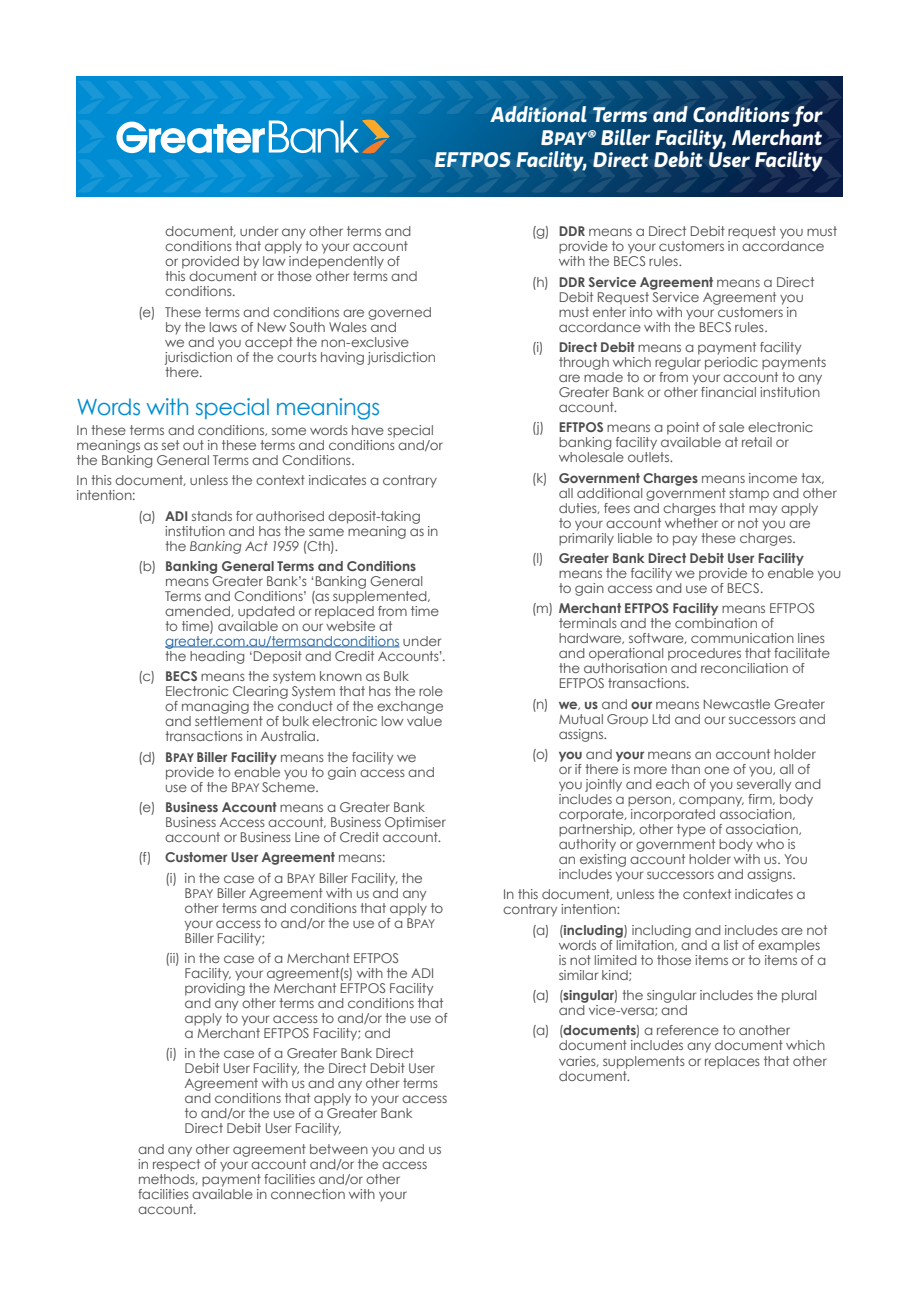
<style>
.page{position:relative;width:919px;height:1289px;background:#fff}
.page>*{position:absolute;margin:0;border:0;box-sizing:border-box;transform-origin:0 0}
.Heading{font:22.5px "Century Gothic";letter-spacing:-.015em;color:#008cd2}
.t1{font:italic 600 21px/22.5px "Gloriola";letter-spacing:-.005em;color:#fff;text-align:right}
.Body_Copy{font:13.5px/15px "Century Gothic";letter-spacing:-.005em;color:#4b4c4d}
.Body_Copy-2{font:700 13.5px "Century Gothic";letter-spacing:-.005em;color:#4b4c4d}
.s1{font-size:18px}
.s2{font-weight:700}
.s3{font-style:italic}
.s4{color:#175d9e}
.s5{font-weight:700;font-size:12px}
.s6{font-size:12px}
.s7{font-weight:400}
</style>
<div class="page">
<svg style="left:76px;top:77px;width:766px;height:119px;background:#025387"></svg>
<svg style="left:814px;top:120px;width:27px;height:33px"></svg>
<svg style="left:77px;top:159px;width:764px;height:34px;background:#0b6195"></svg>
<svg style="left:77px;top:80px;width:764px;height:34px;background:#0a6aa1"></svg>
<svg style="left:77px;top:120px;width:28px;height:33px"></svg>
<svg style="left:116px;top:120px;width:301px;height:33px"></svg>
<hr style="left:165px;top:646px;width:234px;height:1px;background:#175d9e">
<h2 class="t1" style="left:435px;top:104px;width:389px">Additional Terms and Conditions for<br>B<span class="s1">PAY</span>® Biller Facility, Merchant<br>EFTPOS Facility, Direct Debit User Facility</h2>
<p class="Body_Copy" style="left:165px;top:224px;width:254px">document, under any other terms and conditions that apply to your account or provided by law independently of this document or those other terms and conditions.</p>
<p class="Body_Copy" style="left:165px;top:304px;width:272px;text-indent:-27px">(e) These terms and conditions are governed by the laws of New South Wales and<br>we and you accept the non-exclusive jurisdiction of the courts having jurisdiction there.</p>
<p class="Heading" style="left:77px;top:390px;width:305px">Words with special meanings</p>
<p class="Body_Copy" style="left:77px;top:422px;width:367px">In these terms and conditions, some words have special meanings as set out in these terms and conditions and/or the Banking General Terms and Conditions.</p>
<p class="Body_Copy" style="left:77px;top:472px;width:362px">In this document, unless the context indicates a contrary intention:</p>
<p class="Body_Copy" style="left:165px;top:508px;width:275px;text-indent:-27px">(a) <span class="s2">ADI</span> stands for authorised deposit-taking institution and has the same meaning as in the <span class="s3">Banking Act 1959</span> (Cth).</p>
<p class="Body_Copy" style="left:165px;top:558px;width:282px;text-indent:-27px">(b) <span class="s2">Banking General Terms and Conditions </span>means Greater Bank’s ‘Banking General Terms and Conditions’ (as supplemented, amended, updated or replaced from time to time) available on our website at <span class="s4">greater.com.au/termsandconditions</span> under the heading ‘Deposit and Credit Accounts’.</p>
<p class="Body_Copy" style="left:165px;top:668px;width:280px;text-indent:-27px">(c) <span class="s2">BECS</span> means the system known as Bulk Electronic Clearing System that has the role of managing the conduct of the exchange and settlement of bulk electronic low value transactions in Australia.</p>
<p class="Body_Copy" style="left:165px;top:749px;width:271px;text-indent:-27px">(d) <span class="s2">B</span><span class="s5">PAY</span> <span class="s2">Biller Facility</span> means the facility we provide to enable you to gain access and use of the B<span class="s6">PAY</span> Scheme.</p>
<p class="Body_Copy" style="left:165px;top:799px;width:282px;text-indent:-27px">(e) <span class="s2">Business Account</span> means a Greater Bank<br>Business Access account, Business Optimiser account or Business Line of Credit account.</p>
<p class="Body_Copy-2" style="left:138px;top:847px;width:249px"><span class="s7">(f)</span> Customer User Agreement <span class="s7">means:</span></p>
<p class="Body_Copy" style="left:185px;top:870px;width:260px;text-indent:-19px">(i) in the case of a B<span class="s6">PAY</span> Biller Facility, the B<span class="s6">PAY</span> Biller Agreement with us and any other terms and conditions that apply to your access to and/or the use of a B<span class="s6">PAY </span>Biller Facility;</p>
<p class="Body_Copy" style="left:185px;top:950px;width:264px;text-indent:-19px">(ii) in the case of a Merchant EFTPOS Facility, your agreement(s) with the ADI providing the Merchant EFTPOS Facility and any other terms and conditions that apply to your access to and/or the use of a Merchant EFTPOS Facility; and</p>
<p class="Body_Copy" style="left:185px;top:1045px;width:264px;text-indent:-19px">(i) in the case of a Greater Bank Direct Debit User Facility, the Direct Debit User Agreement with us and any other terms and conditions that apply to your access to and/or the use of a Greater Bank Direct Debit User Facility,</p>
<p class="Body_Copy" style="left:138px;top:1141px;width:305px">and any other agreement between you and us in respect of your account and/or the access methods, payment facilities and/or other facilities available in connection with your account.</p>
<p class="Body_Copy" style="left:558px;top:224px;width:280px;text-indent:-27px">(g) <span class="s2">DDR</span> means a Direct Debit request you must provide to your customers in accordance with the BECS rules.</p>
<p class="Body_Copy" style="left:558px;top:274px;width:257px;text-indent:-27px">(h) <span class="s2">DDR Service Agreement</span> means a Direct Debit Request Service Agreement you must enter into with your customers in accordance with the BECS rules.</p>
<p class="Body_Copy" style="left:558px;top:339px;width:269px;text-indent:-27px">(i) <span class="s2">Direct Debit</span> means a payment facility through which regular periodic payments are made to or from your account to any Greater Bank or other financial institution account.</p>
<p class="Body_Copy" style="left:558px;top:420px;width:256px;text-indent:-27px">(j) <span class="s2">EFTPOS</span> means a point of sale electronic banking facility available at retail or wholesale outlets.</p>
<p class="Body_Copy" style="left:558px;top:470px;width:279px;text-indent:-27px">(k) <span class="s2">Government Charges</span> means income tax, all additional government stamp and other duties, fees and charges that may apply<br>to your account whether or not you are primarily liable to pay these charges.</p>
<p class="Body_Copy" style="left:558px;top:550px;width:284px;text-indent:-27px">(l) <span class="s2">Greater Bank Direct Debit User Facility </span>means the facility we provide to enable you to gain access and use of BECS.</p>
<p class="Body_Copy" style="left:558px;top:600px;width:273px;text-indent:-27px">(m) <span class="s2">Merchant EFTPOS Facility</span> means EFTPOS terminals and the combination of hardware, software, communication lines and operational procedures that facilitate the authorisation and reconciliation of EFTPOS transactions.</p>
<p class="Body_Copy" style="left:558px;top:696px;width:269px;text-align:justify;text-indent:-27px">(n) <span class="s2">we</span>, <span class="s2">us</span> and <span class="s2">our</span> means Newcastle Greater Mutual Group Ltd and our successors and assigns.</p>
<p class="Body_Copy" style="left:558px;top:746px;width:264px;text-indent:-27px">(o) <span class="s2">you</span> and <span class="s2">your</span> means an account holder or if there is more than one of you, all of you jointly and each of you severally and includes a person, company, firm, body corporate, incorporated association, partnership, other type of association, authority or government body who is<br>an existing account holder with us. You includes your successors and assigns.</p>
<p class="Body_Copy" style="left:503px;top:886px;width:304px">In this document, unless the context indicates a contrary intention:</p>
<p class="Body_Copy" style="left:558px;top:922px;width:270px;text-indent:-27px">(a) (<span class="s2">including</span>) including and includes are not words of limitation, and a list of examples is not limited to those items or to items of a similar kind;</p>
<p class="Body_Copy" style="left:558px;top:987px;width:260px;text-indent:-27px">(a) (<span class="s2">singular</span>) the singular includes the plural and vice-versa; and</p>
<p class="Body_Copy" style="left:558px;top:1022px;width:270px;text-indent:-27px">(a) (<span class="s2">documents</span>) a reference to another document includes any document which varies, supplements or replaces that other document.</p>
</div>
